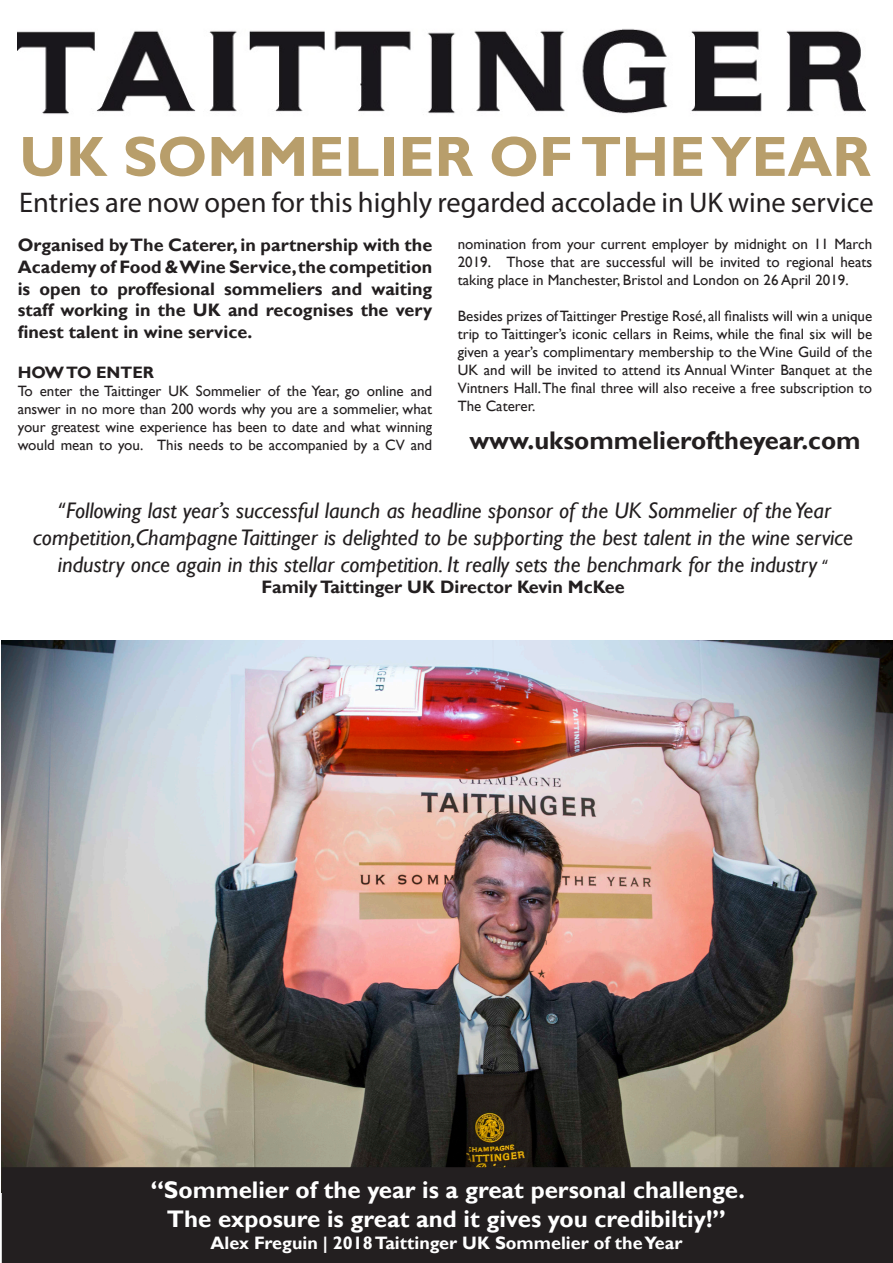
<style>
.page{position:relative;width:893px;height:1263px;background:#fff}
.page>*{position:absolute;margin:0;border:0;box-sizing:border-box;transform-origin:0 0}
.t1{font:700 57px "Gill Sans";color:#b89e6b}
.t2{font:28.5px "Myriad Pro";color:#231f20}
.t3{font:700 25.5px "Gill Sans";color:#231f20}
.t4{font:700 24px/28.8px "Gill Sans";color:#fff;text-align:center}
.t5{font:italic 22.5px/27px "Gill Sans";color:#231f20;text-align:center}
.t6{font:700 18px/21.6px "Gill Sans";color:#231f20;text-align:justify}
.t7{font:700 18px "Gill Sans";color:#fff}
.t8{font:700 16.5px "Gill Sans";color:#231f20}
.t9{font:15px/18px "Gill Sans";color:#231f20;text-align:justify}
.s1{font-family:"Myriad Pro"}
.s2{font-family:"Myriad Pro";font-style:normal}
.s3{font-family:"Myriad Pro";font-style:normal;font-size:18px}
</style>
<div class="page">
<img style="left:2px;top:640px;width:891px;height:527px">
<div style="left:2px;top:1167px;width:891px;height:96px;background:#231f20"></div>
<img style="left:17px;top:29px;width:849px;height:85px">
<p class="t1" style="left:19px;top:122px;width:853px">UK SOMMELIER OF THE YEAR</p>
<p class="t2" style="left:19px;top:185px;width:856px">Entries are now open for this highly regarded accolade in UK wine service</p>
<p class="t6" style="left:18px;top:235px;width:416px">Organised by The Caterer, in partnership with the Academy of Food &amp; Wine Service, the competition is open to proffesional sommeliers and waiting staff working in the UK and recognises the very finest talent in wine service.</p>
<p class="t8" style="left:18px;top:362px;width:138px">HOW TO ENTER</p>
<p class="t9" style="left:18px;top:382px;width:416px">To enter the Taittinger UK Sommelier of the Year, go online and answer in no more than 200 words why you are a sommelier, what your greatest wine experience has been to date and what winning would mean to you. This needs to be accompanied by a CV and</p>
<p class="t9" style="left:458px;top:236px;width:416px">nomination from your current employer by midnight on 11 March 2019. Those that are successful will be invited to regional heats taking place in Manchester, Bristol and London on 26 April 2019.</p>
<p class="t9" style="left:458px;top:308px;width:416px">Besides prizes of Taittinger Prestige Ros<span class="s1">é</span>, all finalists will win a unique trip to Taittinger’s iconic cellars in Reims, while the final six will be given a year’s complimentary membership to the Wine Guild of the UK and will be invited to attend its Annual Winter Banquet at the Vintners Hall. The final three will also receive a free subscription to The Caterer.</p>
<p class="t3" style="left:469px;top:425px;width:393px">www.uksommelieroftheyear.com</p>
<p class="t5" style="left:33px;top:497px;width:821px"><span class="s2">“</span>Following last year’s successful launch as headline sponsor of the UK Sommelier of the Year competition,Champagne Taittinger is delighted to be supporting the best talent in the wine service industry once again in this stellar competition. It really sets the benchmark for the industry <span class="s3">“</span></p>
<p class="t6" style="left:262px;top:577px;width:364px">Family Taittinger UK Director Kevin McKee</p>
<p class="t4" style="left:150px;top:1176px;width:596px">“Sommelier of the year is a great personal challenge.<br>The exposure is great and it gives you credibiltiy!”</p>
<p class="t7" style="left:210px;top:1232px;width:473px">Alex Freguin | 2018 Taittinger UK Sommelier of the Year</p>
</div>
